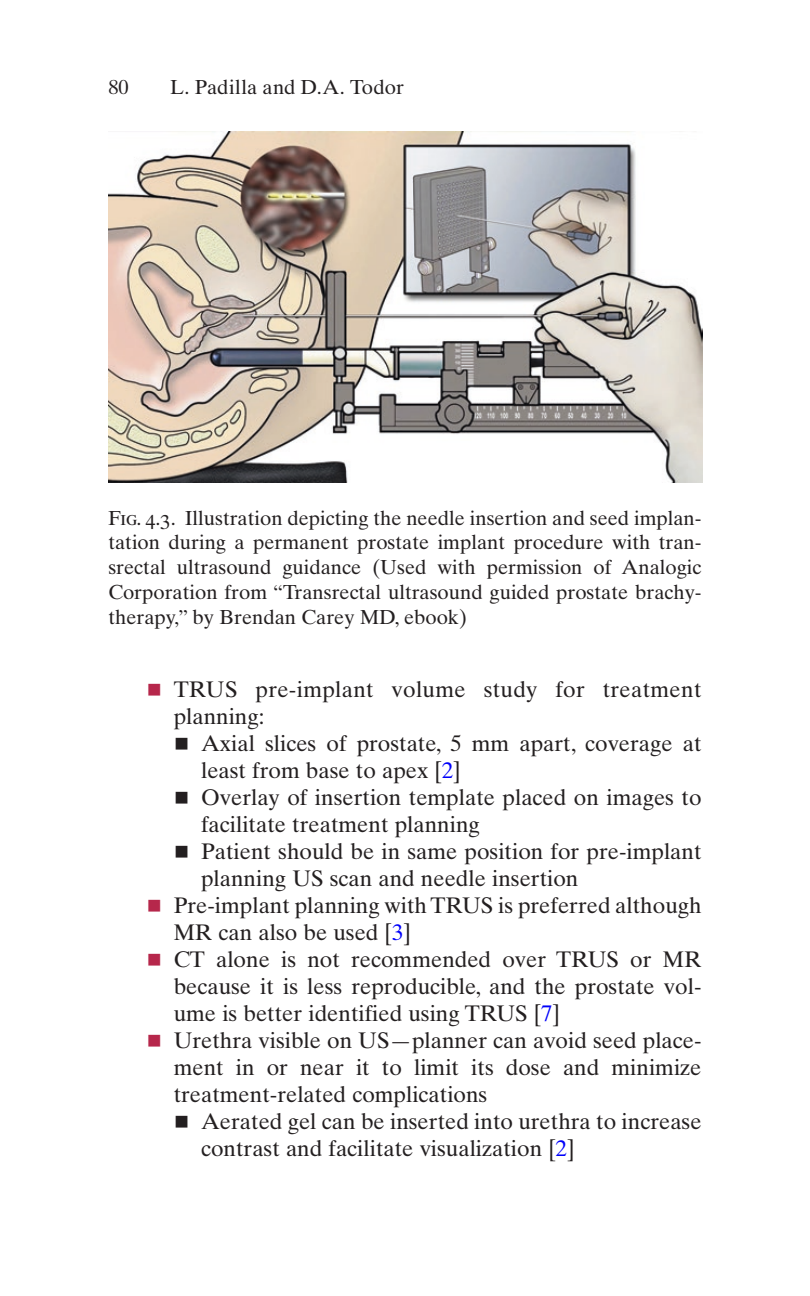
<style>
.page{position:relative;width:810px;height:1296px;background:#fff}
.page>*{position:absolute;margin:0;border:0;box-sizing:border-box;transform-origin:0 0}
.t1{font:22.5px/27px "Qdsqqj Times Ten";color:#231f20}
.t2{font:20.25px/24.8px "Qdsqqj Times Ten";color:#231f20;text-align:justify}
.t3{font:20.25px "Rvjccj Times Ten";letter-spacing:.005em;color:#231f20}
.s1{font-family:"Bhxfqw Times Ten Roman SC"}
.s2{color:#0000fa}
</style>
<div class="page">
<img style="left:108px;top:131px;width:594px;height:351px">
<p class="t2" style="left:108px;top:75px;width:22px">80</p>
<p class="t3" style="left:170px;top:76px;width:235px">L. Padilla and D.A. Todor</p>
<p class="t2" style="left:108px;top:505px;width:595px"><span class="s1">Fig. 4.3.</span> Illustration depicting the needle insertion and seed implan&shy;tation during a permanent prostate implant procedure with tran&shy;srectal ultrasound guidance (Used with permission of Analogic Corporation from “Transrectal ultrasound guided prostate brachy&shy;therapy,” by Brendan Carey MD, ebook)</p>
<p class="t1" style="left:174px;top:676px;width:529px">TRUS pre-implant volume study for treatment planning:</p>
<p class="t1" style="left:201px;top:730px;width:502px">Axial slices of prostate, 5 mm apart, coverage at</p>
<p class="t1" style="left:201px;top:757px;width:261px">least from base to apex [<span class="s2">2</span>]</p>
<p class="t1" style="left:201px;top:784px;width:502px">Overlay of insertion template placed on images to</p>
<p class="t1" style="left:201px;top:811px;width:280px">facilitate treatment planning</p>
<p class="t1" style="left:201px;top:838px;width:502px">Patient should be in same position for pre-implant</p>
<p class="t1" style="left:201px;top:865px;width:379px">planning US scan and needle insertion</p>
<p class="t1" style="left:174px;top:892px;width:529px">Pre-implant planning with TRUS is preferred although</p>
<p class="t1" style="left:174px;top:919px;width:239px">MR can also be used [<span class="s2">3</span>]</p>
<p class="t1" style="left:174px;top:946px;width:529px">CT alone is not recommended over TRUS or MR</p>
<p class="t1" style="left:174px;top:973px;width:529px">because it is less reproducible, and the prostate vol-</p>
<p class="t1" style="left:174px;top:1000px;width:388px">ume is better identified using TRUS [<span class="s2">7</span>]</p>
<p class="t1" style="left:174px;top:1027px;width:529px">Urethra visible on US—planner can avoid seed place-</p>
<p class="t1" style="left:174px;top:1054px;width:529px">ment in or near it to limit its dose and minimize</p>
<p class="t1" style="left:174px;top:1081px;width:315px">treatment-related complications</p>
<p class="t1" style="left:201px;top:1108px;width:502px">Aerated gel can be inserted into urethra to increase</p>
<p class="t1" style="left:201px;top:1135px;width:375px">contrast and facilitate visualization [<span class="s2">2</span>]</p>
</div>
